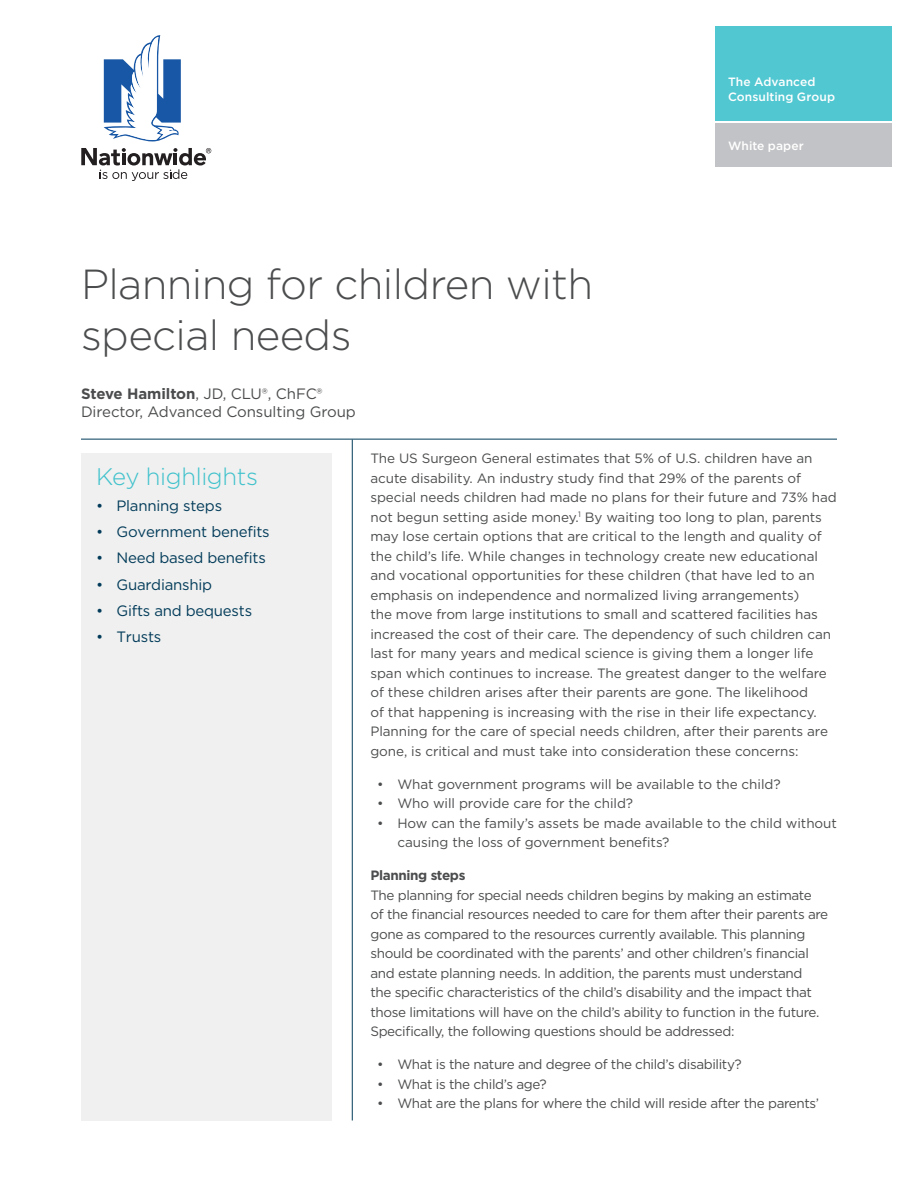
<style>
.page{position:relative;width:918px;height:1188px;background:#fff}
.page>*{position:absolute;margin:0;border:0;box-sizing:border-box;transform-origin:0 0}
.t1{font:300 42px/51px "Gotham";letter-spacing:-.015em;color:#4b4c4d}
.t2{font:300 24px "Gotham";letter-spacing:-.015em;color:#3ec1cc}
.t3{font:15px "Gotham";letter-spacing:-.015em;color:#023b5a}
.copy{font:15px "Gotham";letter-spacing:-.005em;color:#4b4c4d}
.copy-2{font:13.5px/19.5px "Gotham";letter-spacing:-.005em;color:#4b4c4d}
.copy-3{font:13.5px/19.5px "Gotham";letter-spacing:-.025em;color:#4b4c4d}
.subhead_1{font:700 13.5px "Gotham";letter-spacing:-.025em;color:#4b4c4d}
.t4{font:500 12px/15px "Gotham";letter-spacing:.005em;color:#fff}
.s1{font-weight:700}
</style>
<div class="page">
<hr style="left:352px;top:440px;width:1px;height:680px;background:#023b5a">
<hr style="left:81px;top:439px;width:756px;height:1px;background:#023b5a">
<svg style="left:104px;top:35px;width:77px;height:106px"></svg>
<svg style="left:81px;top:148px;width:130px;height:33px"></svg>
<div style="left:715px;top:124px;width:176px;height:43px;background:#bcbdc0"></div>
<div style="left:715px;top:26px;width:176px;height:95px;background:#51c7d1"></div>
<div style="left:81px;top:453px;width:251px;height:667px;background:#eeefee"></div>
<p class="t4" style="left:728px;top:74px;width:109px">The Advanced<br>Consulting Group</p>
<p class="t4" style="left:728px;top:138px;width:77px">White paper</p>
<p class="t1" style="left:81px;top:257px;width:514px">Planning for children with special needs</p>
<p class="copy" style="left:81px;top:384px;width:243px"><span class="s1">Steve Hamilton</span>, JD, CLU®, ChFC®</p>
<p class="copy" style="left:81px;top:402px;width:276px">Director, Advanced Consulting Group</p>
<p class="copy-2" style="left:370px;top:449px;width:468px">The US Surgeon General estimates that 5% of U.S. children have an acute disability. An industry study find that 29% of the parents of special needs children had made no plans for their future and 73% had not begun setting aside money.<sup>1</sup> By waiting too long to plan, parents may lose certain options that are critical to the length and quality of the child’s life. While changes in technology create new educational and vocational opportunities for these children (that have led to an emphasis on independence and normalized living arrangements)<br>the move from large institutions to small and scattered facilities has increased the cost of their care. The dependency of such children can last for many years and medical science is giving them a longer life span which continues to increase. The greatest danger to the welfare of these children arises after their parents are gone. The likelihood<br>of that happening is increasing with the rise in their life expectancy.<br>Planning for the care of special needs children, after their parents are gone, is critical and must take into consideration these concerns:</p>
<p class="copy-2" style="left:377px;top:774px;width:405px">• What government programs will be available to the child?</p>
<p class="copy-2" style="left:377px;top:794px;width:257px">• Who will provide care for the child?</p>
<p class="copy-2" style="left:397px;top:813px;width:441px;text-indent:-20px">• How can the family’s assets be made available to the child without causing the loss of government benefits?</p>
<p class="subhead_1" style="left:370px;top:867px;width:97px">Planning steps</p>
<p class="copy-3" style="left:370px;top:885px;width:459px">The planning for special needs children begins by making an estimate of the financial resources needed to care for them after their parents are gone as compared to the resources currently available. This planning should be coordinated with the parents’ and other children’s financial and estate planning needs. In addition, the parents must understand<br>the specific characteristics of the child’s disability and the impact that those limitations will have on the child’s ability to function in the future.<br>Specifically, the following questions should be addressed:</p>
<p class="copy-3" style="left:377px;top:1055px;width:366px">• What is the nature and degree of the child’s disability?</p>
<p class="copy-3" style="left:377px;top:1074px;width:171px">• What is the child’s age?</p>
<p class="copy-3" style="left:377px;top:1094px;width:444px">• What are the plans for where the child will reside after the parents’</p>
<p class="t2" style="left:96px;top:461px;width:163px">Key highlights</p>
<p class="t3" style="left:96px;top:496px;width:127px">• Planning steps</p>
<p class="t3" style="left:96px;top:522px;width:175px">• Government benefits</p>
<p class="t3" style="left:96px;top:548px;width:171px">• Need based benefits</p>
<p class="t3" style="left:96px;top:575px;width:117px">• Guardianship</p>
<p class="t3" style="left:96px;top:601px;width:157px">• Gifts and bequests</p>
<p class="t3" style="left:96px;top:627px;width:67px">• Trusts</p>
</div>
